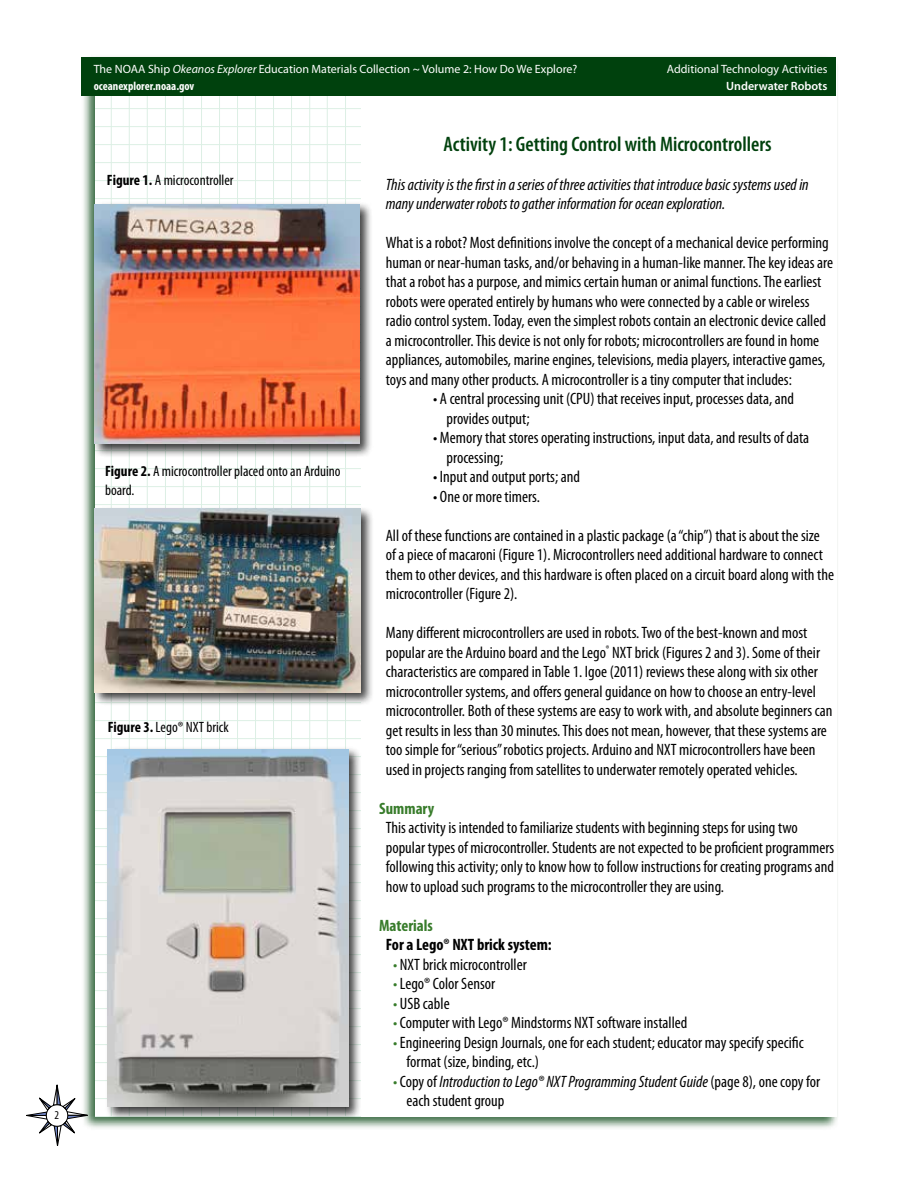
<style>
.page{position:relative;width:918px;height:1188px;background:#fff}
.page>*{position:absolute;margin:0;border:0;box-sizing:border-box;transform-origin:0 0}
.T_E_Activity_Header{font:600 condensed 21px "Myriad Pro";color:#00410d}
.Tech_Activity_text{font:condensed 16.5px/19.5px "Myriad Pro";color:#000}
.body_text{font:condensed 16.5px/19.5px "Myriad Pro";color:#000}
.InqGuide_text{font:condensed 16.5px/19.5px "Myriad Pro";color:#000}
.activity_indent__5{font:condensed 16.5px/19.5px "Myriad Pro";color:#000}
.InqGde_Mat_obj{font:condensed 16.5px/19.5px "Myriad Pro";color:#000}
.Tech_Activity_text-2{font:italic condensed 16.5px/19.5px "Myriad Pro";color:#000}
.InqGde_Mat_obj-2{font:italic condensed 16.5px/19.5px "Myriad Pro";color:#000}
.InqGuide_text-2{font:700 condensed 16.5px "Myriad Pro";color:#000}
.Tech_Act_subhead{font:700 condensed 16.5px "Myriad Pro";color:#387c2b}
.T_E_subhead{font:700 condensed 16.5px "Myriad Pro";color:#387c2b}
.Figure_title{font:condensed 15px/19.5px "Myriad Pro";color:#000}
.t1{font:12px "Myriad Pro";color:#fff}
.t2{font:700 condensed 12px "Myriad Pro";color:#fff}
.t3{font:600 12px "Myriad Pro";color:#fff}
.t4{font:condensed 12px "Myriad Pro";color:#000}
.s1{font-style:italic}
.s2{font-weight:700}
.s3{color:#387c2b}
.s4{font-style:normal;color:#387c2b}
.s5{font-style:normal}
</style>
<div class="page">
<div style="left:81px;top:54px;width:758px;height:1076px;background:#00410d;opacity:.75"></div>
<div style="left:95px;top:57px;width:741px;height:1060px;background:#fff"></div>
<div style="left:82px;top:57px;width:754px;height:39px;background:#00410d"></div>
<svg style="left:26px;top:1075px;width:71px;height:71px"></svg>
<hr style="left:111px;top:97px;width:1px;height:1020px;background:#bae0ca">
<hr style="left:129px;top:97px;width:1px;height:1020px;background:#bae0ca">
<hr style="left:147px;top:97px;width:1px;height:1020px;background:#bae0ca">
<hr style="left:165px;top:97px;width:1px;height:1020px;background:#bae0ca">
<hr style="left:183px;top:97px;width:1px;height:1020px;background:#bae0ca">
<hr style="left:201px;top:97px;width:1px;height:1020px;background:#bae0ca">
<hr style="left:219px;top:97px;width:1px;height:1020px;background:#bae0ca">
<hr style="left:237px;top:97px;width:1px;height:1020px;background:#bae0ca">
<hr style="left:255px;top:97px;width:1px;height:1020px;background:#bae0ca">
<hr style="left:273px;top:97px;width:1px;height:1020px;background:#bae0ca">
<hr style="left:291px;top:97px;width:1px;height:1020px;background:#bae0ca">
<hr style="left:309px;top:97px;width:1px;height:1020px;background:#bae0ca">
<hr style="left:327px;top:97px;width:1px;height:1020px;background:#bae0ca">
<hr style="left:345px;top:97px;width:1px;height:1020px;background:#bae0ca">
<hr style="left:95px;top:108px;width:265px;height:1px;background:#bae0ca">
<hr style="left:95px;top:144px;width:265px;height:1px;background:#bae0ca">
<hr style="left:95px;top:162px;width:265px;height:1px;background:#bae0ca">
<hr style="left:95px;top:126px;width:265px;height:1px;background:#bae0ca">
<hr style="left:95px;top:198px;width:265px;height:1px;background:#bae0ca">
<hr style="left:95px;top:180px;width:265px;height:1px;background:#bae0ca">
<hr style="left:95px;top:468px;width:265px;height:1px;background:#bae0ca">
<hr style="left:95px;top:486px;width:265px;height:1px;background:#bae0ca">
<hr style="left:95px;top:504px;width:265px;height:1px;background:#bae0ca">
<hr style="left:95px;top:720px;width:265px;height:1px;background:#bae0ca">
<hr style="left:95px;top:738px;width:265px;height:1px;background:#bae0ca">
<hr style="left:95px;top:756px;width:265px;height:1px;background:#bae0ca">
<hr style="left:95px;top:792px;width:265px;height:1px;background:#bae0ca">
<hr style="left:95px;top:810px;width:265px;height:1px;background:#bae0ca">
<hr style="left:95px;top:774px;width:265px;height:1px;background:#bae0ca">
<hr style="left:95px;top:846px;width:265px;height:1px;background:#bae0ca">
<hr style="left:95px;top:864px;width:265px;height:1px;background:#bae0ca">
<hr style="left:95px;top:828px;width:265px;height:1px;background:#bae0ca">
<hr style="left:95px;top:900px;width:265px;height:1px;background:#bae0ca">
<hr style="left:95px;top:918px;width:265px;height:1px;background:#bae0ca">
<hr style="left:95px;top:882px;width:265px;height:1px;background:#bae0ca">
<hr style="left:95px;top:954px;width:265px;height:1px;background:#bae0ca">
<hr style="left:95px;top:972px;width:265px;height:1px;background:#bae0ca">
<hr style="left:95px;top:936px;width:265px;height:1px;background:#bae0ca">
<hr style="left:95px;top:990px;width:265px;height:1px;background:#bae0ca">
<hr style="left:95px;top:1026px;width:265px;height:1px;background:#bae0ca">
<hr style="left:95px;top:1044px;width:265px;height:1px;background:#bae0ca">
<hr style="left:95px;top:1008px;width:265px;height:1px;background:#bae0ca">
<hr style="left:95px;top:1080px;width:265px;height:1px;background:#bae0ca">
<hr style="left:95px;top:1098px;width:265px;height:1px;background:#bae0ca">
<hr style="left:95px;top:1062px;width:265px;height:1px;background:#bae0ca">
<hr style="left:95px;top:1116px;width:265px;height:1px;background:#bae0ca">
<div style="left:92px;top:201px;width:282px;height:257px;background:#000;opacity:.75"></div>
<img style="left:95px;top:204px;width:265px;height:240px">
<div style="left:92px;top:506px;width:282px;height:200px;background:#000;opacity:.75"></div>
<img style="left:95px;top:509px;width:266px;height:183px">
<div style="left:105px;top:747px;width:257px;height:374px;background:#000;opacity:.75"></div>
<img style="left:108px;top:749px;width:240px;height:358px">
<p class="t4" style="left:55px;top:1108px;width:6px">2</p>
<p class="t1" style="left:94px;top:62px;width:485px">The NOAA Ship <span class="s1">Okeanos Explorer</span> Education Materials Collection ~ Volume 2: How Do We Explore?</p>
<p class="t2" style="left:94px;top:78px;width:102px">oceanexplorer.noaa.gov</p>
<p class="t1" style="left:667px;top:62px;width:162px">Additional Technology Activities</p>
<p class="t3" style="left:726px;top:78px;width:103px">Underwater Robots</p>
<p class="Figure_title" style="left:107px;top:170px;width:128px"><span class="s2">Figure 1.</span> A microcontroller</p>
<p class="Figure_title" style="left:105px;top:461px;width:237px"><span class="s2">Figure 2.</span> A microcontroller placed onto an Arduino board.</p>
<p class="Figure_title" style="left:108px;top:717px;width:122px"><span class="s2">Figure 3.</span> Lego® NXT brick</p>
<p class="T_E_Activity_Header" style="left:444px;top:131px;width:330px">Activity 1: Getting Control with Microcontrollers</p>
<p class="Tech_Activity_text-2" style="left:386px;top:174px;width:424px">This activity is the first in a series of three activities that introduce basic systems used in many underwater robots to gather information for ocean exploration.</p>
<p class="body_text" style="left:386px;top:233px;width:449px">What is a robot? Most definitions involve the concept of a mechanical device performing human or near-human tasks, and/or behaving in a human-like manner. The key ideas are that a robot has a purpose, and mimics certain human or animal functions. The earliest robots were operated entirely by humans who were connected by a cable or wireless radio control system. Today, even the simplest robots contain an electronic device called a microcontroller. This device is not only for robots; microcontrollers are found in home appliances, automobiles, marine engines, televisions, media players, interactive games, toys and many other products. A microcontroller is a tiny computer that includes:</p>
<p class="activity_indent__5" style="left:447px;top:389px;width:349px;text-indent:-14px">• A central processing unit (CPU) that receives input, processes data, and provides output;</p>
<p class="activity_indent__5" style="left:447px;top:428px;width:364px;text-indent:-14px">• Memory that stores operating instructions, input data, and results of data processing;</p>
<p class="activity_indent__5" style="left:433px;top:467px;width:149px">• Input and output ports; and</p>
<p class="activity_indent__5" style="left:433px;top:486px;width:108px">• One or more timers.</p>
<p class="Tech_Activity_text" style="left:386px;top:525px;width:450px">All of these functions are contained in a plastic package (a “chip”) that is about the size<br>of a piece of macaroni (Figure 1). Microcontrollers need additional hardware to connect them to other devices, and this hardware is often placed on a circuit board along with the microcontroller (Figure 2).</p>
<p class="Tech_Activity_text" style="left:386px;top:623px;width:448px">Many different microcontrollers are used in robots. Two of the best-known and most popular are the Arduino board and the Lego<sup>®</sup> NXT brick (Figures 2 and 3). Some of their characteristics are compared in Table 1. Igoe (2011) reviews these along with six other microcontroller systems, and offers general guidance on how to choose an entry-level microcontroller. Both of these systems are easy to work with, and absolute beginners can get results in less than 30 minutes. This does not mean, however, that these systems are too simple for “serious” robotics projects. Arduino and NXT microcontrollers have been used in projects ranging from satellites to underwater remotely operated vehicles.</p>
<p class="T_E_subhead" style="left:379px;top:798px;width:57px">Summary</p>
<p class="InqGuide_text" style="left:386px;top:818px;width:450px">This activity is intended to familiarize students with beginning steps for using two popular types of microcontroller. Students are not expected to be proficient programmers following this activity; only to know how to follow instructions for creating programs and how to upload such programs to the microcontroller they are using.</p>
<p class="Tech_Act_subhead" style="left:379px;top:915px;width:55px">Materials</p>
<p class="InqGuide_text-2" style="left:386px;top:934px;width:168px">For a Lego® NXT brick system:</p>
<p class="InqGde_Mat_obj" style="left:393px;top:954px;width:135px"><span class="s3">•</span> NXT brick microcontroller</p>
<p class="InqGde_Mat_obj" style="left:393px;top:974px;width:104px"><span class="s3">•</span> Lego® Color Sensor</p>
<p class="InqGde_Mat_obj" style="left:393px;top:993px;width:58px"><span class="s3">•</span> USB cable</p>
<p class="InqGde_Mat_obj" style="left:393px;top:1013px;width:296px"><span class="s3">•</span> Computer with Lego® Mindstorms NXT software installed</p>
<p class="InqGde_Mat_obj" style="left:407px;top:1032px;width:399px;text-indent:-14px"><span class="s3">•</span> Engineering Design Journals, one for each student; educator may specify specific format (size, binding, etc.)</p>
<p class="InqGde_Mat_obj-2" style="left:407px;top:1071px;width:415px;text-indent:-14px"><span class="s4">•</span> <span class="s5">Copy of</span> Introduction to Lego® NXT Programming Student Guide <span class="s5">(page 8), one copy for each student group</span></p>
</div>
